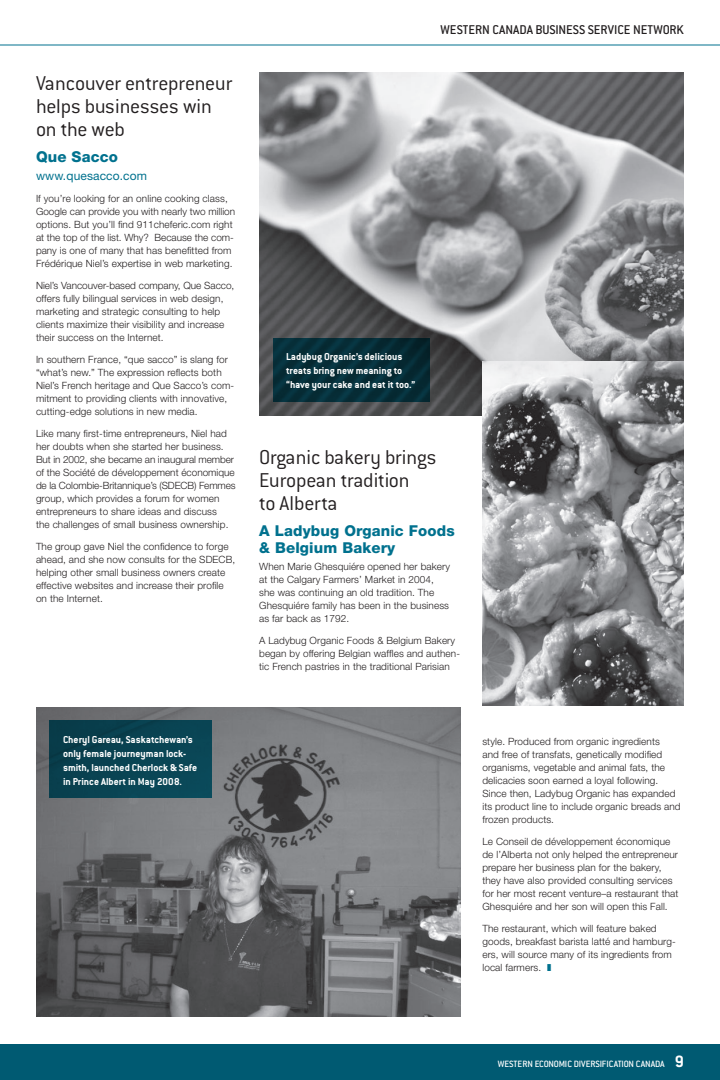
<style>
.page{position:relative;width:720px;height:1080px;background:#fff}
.page>*{position:absolute;margin:0;border:0;box-sizing:border-box;transform-origin:0 0}
.t1{font:300 22px/23px "Conduit ITC";letter-spacing:-.01em;color:#231f20}
.t2{font:700 18px "Conduit ITC";color:#fff}
.t3{font:800 15px/17px "Helvetica Neue";letter-spacing:.01em;color:#00718e}
.t4{font:500 14px "Conduit ITC";color:#231f20}
.t5{font:12px "Helvetica Neue";letter-spacing:.01em;color:#00718e}
.t6{font:700 11px/14px "Conduit ITC";color:#fff}
.t7{font:300 10px/13px "Helvetica Neue";letter-spacing:.01em;color:#231f20}
.t8{font:500 10px "Conduit ITC";letter-spacing:-.015em;color:#fff}
.s1{color:#00718e}
</style>
<div class="page">
<div style="left:0;top:1044px;width:720px;height:36px;background:#005a72"></div>
<hr style="left:0;top:44px;width:720px;height:2px;background:#00718e">
<img style="left:36px;top:707px;width:425px;height:310px">
<div style="left:50px;top:721px;width:162px;height:77px;background:#094453"></div>
<img style="left:259px;top:72px;width:425px;height:343px">
<img style="left:482px;top:361px;width:202px;height:345px">
<div style="left:273px;top:339px;width:156px;height:63px;background:linear-gradient(to bottom,#062d37,#062f3a)"></div>
<h1 class="t1" style="left:36px;top:72px;width:198px">Vancouver entrepreneur helps businesses win on the web</h1>
<h3 class="t3" style="left:36px;top:148px;width:84px">Que Sacco</h3>
<p class="t5" style="left:36px;top:168px;width:113px">www.quesacco.com</p>
<p class="t7" style="left:36px;top:191px;width:201px">If you’re looking for an online cooking class, Google can provide you with nearly two million options. But you’ll find 911cheferic.com right at the top of the list. Why? Because the com&shy;pany is one of many that has benefitted from Frédérique Niel’s expertise in web marketing.</p>
<p class="t7" style="left:36px;top:278px;width:200px">Niel’s Vancouver-based company, Que Sacco, offers fully bilingual services in web design, marketing and strategic consulting to help clients maximize their visibility and increase their success on the Internet.</p>
<p class="t7" style="left:36px;top:352px;width:200px">In southern France, “que sacco” is slang for “what’s new.” The expression reflects both Niel’s French heritage and Que Sacco’s com&shy;mitment to providing clients with innovative, cutting-edge solutions in new media.</p>
<p class="t7" style="left:36px;top:426px;width:201px">Like many first-time entrepreneurs, Niel had her doubts when she started her business.<br>But in 2002, she became an inaugural member of the Société de développement économique de la Colombie-Britannique’s (SDECB) Femmes group, which provides a forum for women entrepreneurs to share ideas and discuss<br>the challenges of small business ownership.</p>
<p class="t7" style="left:36px;top:539px;width:201px">The group gave Niel the confidence to forge ahead, and she now consults for the SDECB, helping other small business owners create effective websites and increase their profile on the Internet.</p>
<h3 class="t4" style="left:441px;top:22px;width:245px">WESTERN CANADA BUSINESS SERVICE NETWORK</h3>
<p class="t6" style="left:286px;top:350px;width:131px">Ladybug Organic’s delicious treats bring new meaning to “have your cake and eat it too.”</p>
<h1 class="t1" style="left:259px;top:445px;width:179px">Organic bakery brings<br>European tradition<br>to Alberta</h1>
<h3 class="t3" style="left:259px;top:522px;width:197px">A Ladybug Organic Foods &amp; Belgium Bakery</h3>
<p class="t7" style="left:259px;top:560px;width:192px">When Marie Ghesquiére opened her bakery at the Calgary Farmers’ Market in 2004, she was continuing an old tradition. The Ghesquiére family has been in the business as far back as 1792.</p>
<p class="t7" style="left:259px;top:634px;width:202px">A Ladybug Organic Foods &amp; Belgium Bakery began by offering Belgian waffles and authen&shy;tic French pastries in the traditional Parisian</p>
<p class="t6" style="left:63px;top:732px;width:136px">Cheryl Gareau, Saskatchewan’s only female journeyman lock&shy;smith, launched Cherlock &amp; Safe in Prince Albert in May 2008.</p>
<p class="t7" style="left:482px;top:735px;width:200px">style. Produced from organic ingredients<br>and free of transfats, genetically modified organisms, vegetable and animal fats, the delicacies soon earned a loyal following.<br>Since then, Ladybug Organic has expanded its product line to include organic breads and frozen products.</p>
<p class="t7" style="left:482px;top:835px;width:198px">Le Conseil de développement économique de l’Alberta not only helped the entrepreneur prepare her business plan for the bakery, they have also provided consulting services for her most recent venture–a restaurant that Ghesquiére and her son will open this Fall.</p>
<p class="t7" style="left:482px;top:922px;width:195px">The restaurant, which will feature baked goods, breakfast barista latté and hamburg&shy;ers, will source many of its ingredients from local farmers. <span class="s1">❚</span></p>
<p class="t8" style="left:498px;top:1058px;width:13px">WESTERN</p>
<p class="t8" style="left:535px;top:1058px;width:11px">ECONO</p>
<p class="t8" style="left:559px;top:1058px;width:25px">MIC DIVERSI</p>
<p class="t8" style="left:602px;top:1058px;width:10px">FICATION</p>
<p class="t8" style="left:636px;top:1058px;width:11px">CANADA</p>
<h2 class="t2" style="left:675px;top:1050px;width:11px">9</h2>
</div>
